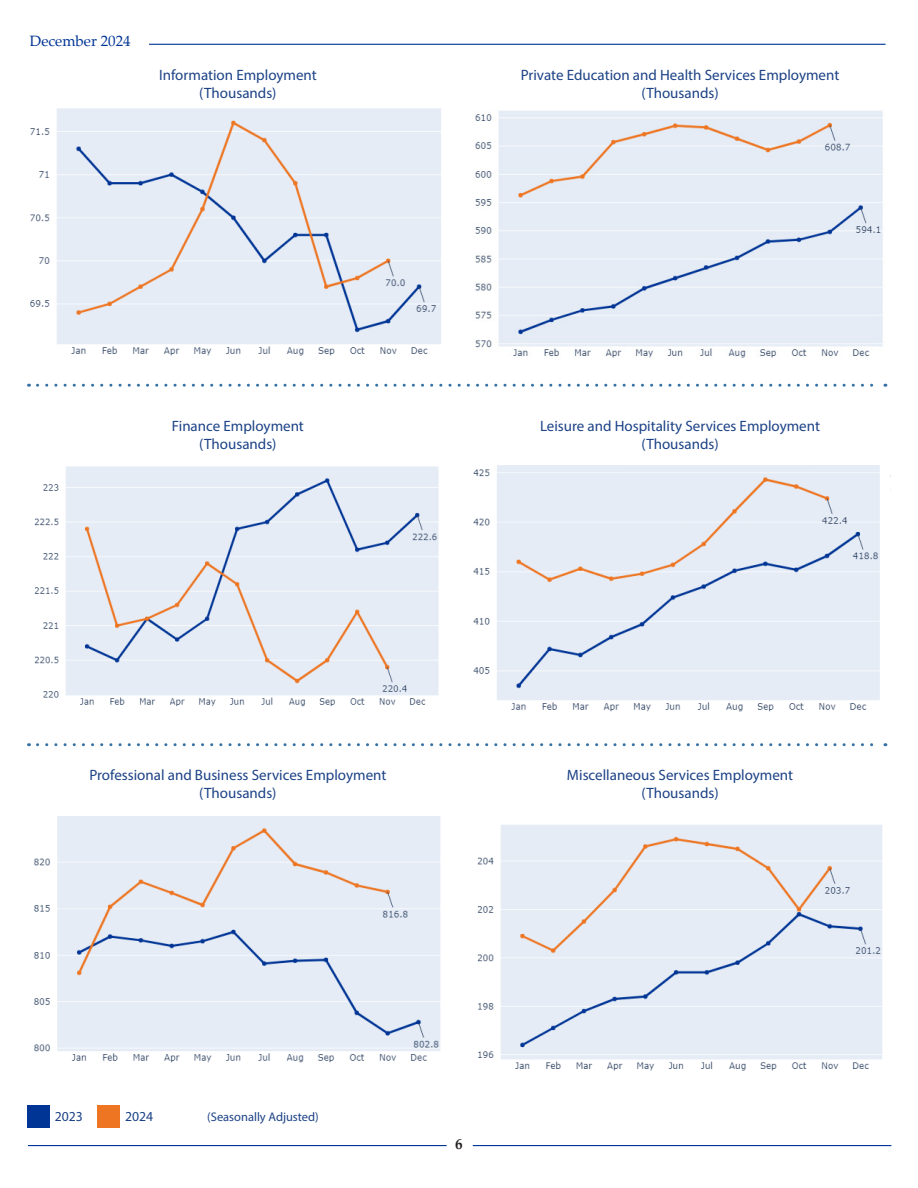
<style>
.page{position:relative;width:918px;height:1188px;background:#fff}
.page>*{position:absolute;margin:0;border:0;box-sizing:border-box;transform-origin:0 0}
.Graph_sub_headers{font:15px "Myriad Pro";color:#1c4286}
.t1{font:15px "Palatino Linotype";color:#003595}
.t2{font:700 15px "Palatino Linotype";color:#231f20}
.Graph_Headers{font:13.8px "Myriad Pro";color:#1c4286}
.Graph_Headers-2{font:12.45px "Myriad Pro";color:#1c4286}
</style>
<div class="page">
<hr style="left:149px;top:44px;width:737px;height:1px;background:#003595">
<hr style="left:473px;top:1145px;width:418px;height:1px;background:#003595">
<hr style="left:28px;top:1145px;width:419px;height:1px;background:#003595">
<svg style="left:38px;top:384px;width:848px;height:3px"></svg>
<svg style="left:38px;top:743px;width:848px;height:3px"></svg>
<img style="left:30px;top:108px;width:411px;height:248px">
<img style="left:34px;top:466px;width:405px;height:241px">
<img style="left:34px;top:816px;width:407px;height:247px">
<div style="left:27px;top:1105px;width:22px;height:22px;background:#003595"></div>
<div style="left:97px;top:1105px;width:22px;height:22px;background:#ee7623"></div>
<img style="left:475px;top:110px;width:408px;height:248px">
<img style="left:473px;top:465px;width:418px;height:247px">
<img style="left:477px;top:825px;width:405px;height:246px">
<p class="t1" style="left:30px;top:30px;width:103px">December 2024</p>
<p class="Graph_sub_headers" style="left:159px;top:66px;width:159px">Information Employment</p>
<p class="Graph_sub_headers" style="left:199px;top:84px;width:79px">(Thousands)</p>
<p class="Graph_sub_headers" style="left:521px;top:65px;width:320px">Private Education and Health Services Employment</p>
<p class="Graph_sub_headers" style="left:641px;top:83px;width:79px">(Thousands)</p>
<p class="Graph_sub_headers" style="left:172px;top:416px;width:134px">Finance Employment</p>
<p class="Graph_sub_headers" style="left:199px;top:434px;width:79px">(Thousands)</p>
<p class="Graph_sub_headers" style="left:540px;top:416px;width:282px">Leisure and Hospitality Services Employment</p>
<p class="Graph_sub_headers" style="left:641px;top:434px;width:79px">(Thousands)</p>
<p class="Graph_sub_headers" style="left:89px;top:766px;width:298px">Professional and Business Services Employment</p>
<p class="Graph_sub_headers" style="left:199px;top:784px;width:79px">(Thousands)</p>
<p class="Graph_sub_headers" style="left:567px;top:766px;width:228px">Miscellaneous Services Employment</p>
<p class="Graph_sub_headers" style="left:641px;top:784px;width:79px">(Thousands)</p>
<p class="Graph_Headers" style="left:55px;top:1108px;width:30px">2023</p>
<p class="Graph_Headers" style="left:125px;top:1108px;width:30px">2024</p>
<p class="Graph_Headers-2" style="left:207px;top:1109px;width:113px">(Seasonally Adjusted)</p>
<p class="t2" style="left:455px;top:1134px;width:9px">6</p>
</div>
